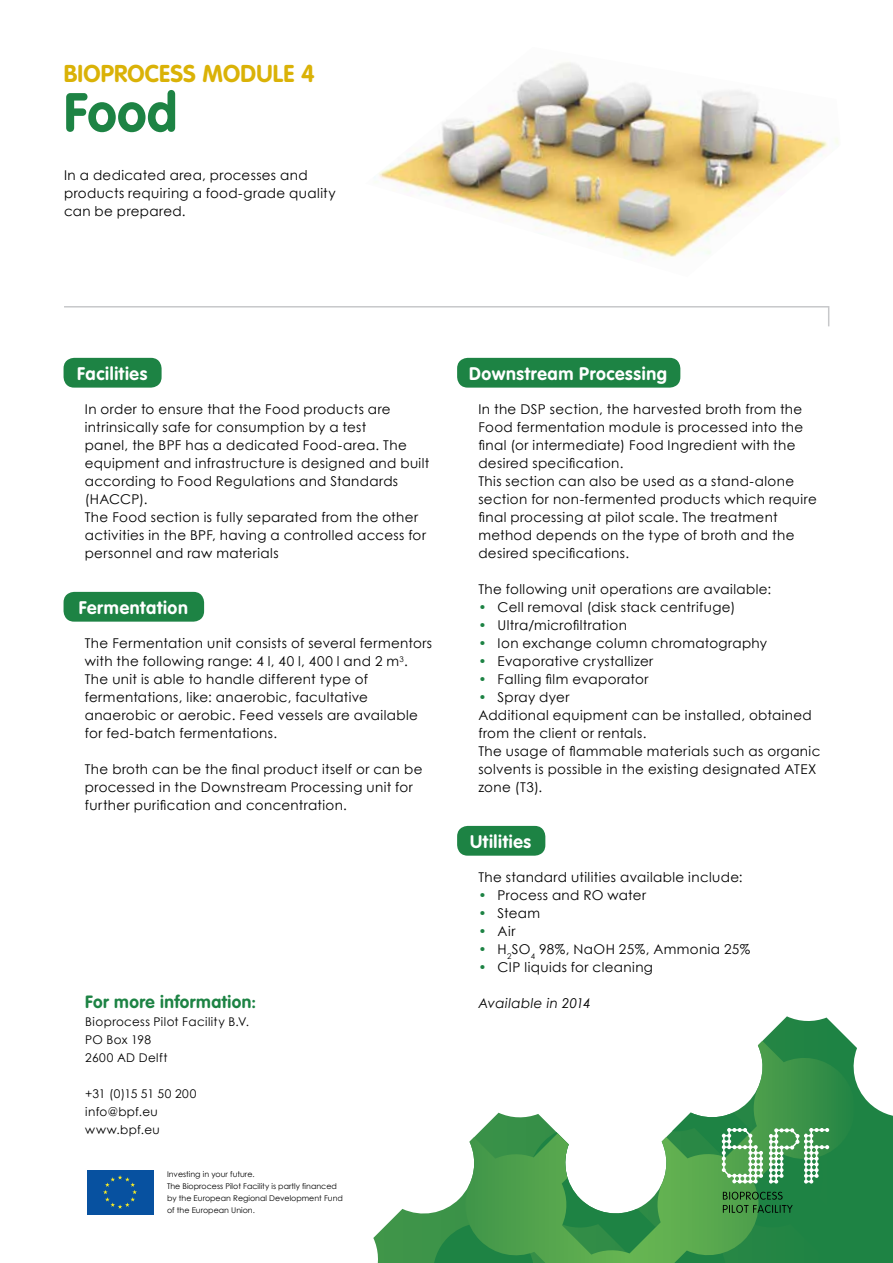
<style>
.page{position:relative;width:893px;height:1263px;background:#fff}
.page>*{position:absolute;margin:0;border:0;box-sizing:border-box;transform-origin:0 0}
.t1{font:700 54px "VAG Rounded Std";color:#1d8344}
.t2{font:700 24px "VAG Rounded Std";letter-spacing:.01em;color:#dab207}
.t3{font:700 18px "VAG Rounded Std";letter-spacing:.035em;color:#fff}
.t4{font:700 17.55px "VAG Rounded Std";letter-spacing:.025em;color:#1d8344}
.t5{font:13.5px/18px "Century Gothic";letter-spacing:.025em;color:#000}
.t6{font:italic 13.5px "Century Gothic";letter-spacing:.03em;color:#000}
.t7{font:12px/18px "Century Gothic";letter-spacing:.03em;color:#000}
.t8{font:7.95px/11.9px "Century Gothic";color:#010101}
.s1{color:#1d8344}
</style>
<div class="page">
<svg style="left:373px;top:1016px;width:509px;height:247px"></svg>
<svg style="left:432px;top:1112px;width:461px;height:151px"></svg>
<svg style="left:462px;top:1041px;width:398px;height:222px"></svg>
<svg style="left:723px;top:1192px;width:69px;height:21px"></svg>
<svg style="left:722px;top:1128px;width:107px;height:55px"></svg>
<img style="left:374px;top:62px;width:465px;height:196px">
<svg style="left:64px;top:306px;width:766px;height:21px"></svg>
<div style="left:64px;top:358px;width:98px;height:30px;background:#1d8344;border-radius:11px"></div>
<div style="left:64px;top:592px;width:140px;height:30px;background:#1d8344;border-radius:11px"></div>
<div style="left:85px;top:1168px;width:70px;height:48px;background:linear-gradient(to right,#0751a0,#0751a0)"></div>
<div style="left:87px;top:1170px;width:67px;height:44px;background:#0751a0"></div>
<svg style="left:103px;top:1175px;width:34px;height:34px"></svg>
<div style="left:457px;top:358px;width:223px;height:30px;background:#1d8344;border-radius:11px"></div>
<div style="left:457px;top:826px;width:88px;height:30px;background:#1d8344;border-radius:11px"></div>
<h2 class="t2" style="left:64px;top:60px;width:252px">BIOPROCESS MODULE 4</h2>
<h1 class="t1" style="left:64px;top:81px;width:115px">Food</h1>
<p class="t5" style="left:64px;top:166px;width:273px">In a dedicated area, processes and products requiring a food-grade quality can be prepared.</p>
<h3 class="t3" style="left:77px;top:363px;width:72px">Facilities</h3>
<p class="t5" style="left:85px;top:400px;width:346px">In order to ensure that the Food products are intrinsically safe for consumption by a test<br>panel, the BPF has a dedicated Food-area. The equipment and infrastructure is designed and built according to Food Regulations and Standards (HACCP).<br>The Food section is fully separated from the other activities in the BPF, having a controlled access for personnel and raw materials</p>
<h3 class="t3" style="left:79px;top:597px;width:111px">Fermentation</h3>
<p class="t5" style="left:85px;top:634px;width:349px">The Fermentation unit consists of several fermentors with the following range: 4 l, 40 l, 400 l and 2 m<sup>3</sup>.<br>The unit is able to handle different type of fermentations, like: anaerobic, facultative anaerobic or aerobic. Feed vessels are available for fed-batch fermentations.</p>
<p class="t5" style="left:85px;top:760px;width:339px">The broth can be the final product itself or can be processed in the Downstream Processing unit for further purification and concentration.</p>
<h3 class="t3" style="left:469px;top:363px;width:199px">Downstream Processing</h3>
<p class="t5" style="left:478px;top:400px;width:340px">In the DSP section, the harvested broth from the Food fermentation module is processed into the final (or intermediate) Food Ingredient with the desired specification.<br>This section can also be used as a stand-alone section for non-fermented products which require final processing at pilot scale. The treatment method depends on the type of broth and the desired specifications.</p>
<p class="t5" style="left:478px;top:580px;width:294px">The following unit operations are available:</p>
<p class="t5" style="left:478px;top:598px;width:259px"><span class="s1">•</span> Cell removal (disk stack centrifuge)</p>
<p class="t5" style="left:478px;top:616px;width:150px"><span class="s1">•</span> Ultra/microfiltration</p>
<p class="t5" style="left:478px;top:634px;width:290px"><span class="s1">•</span> Ion exchange column chromatography</p>
<p class="t5" style="left:478px;top:652px;width:176px"><span class="s1">•</span> Evaporative crystallizer</p>
<p class="t5" style="left:478px;top:670px;width:172px"><span class="s1">•</span> Falling film evaporator</p>
<p class="t5" style="left:478px;top:688px;width:344px"><span class="s1">•</span> Spray dyer<br>Additional equipment can be installed, obtained from the client or rentals.<br>The usage of flammable materials such as organic solvents is possible in the existing designated ATEX zone (T3).</p>
<h3 class="t3" style="left:470px;top:831px;width:63px">Utilities</h3>
<p class="t5" style="left:478px;top:868px;width:266px">The standard utilities available include:</p>
<p class="t5" style="left:478px;top:886px;width:169px"><span class="s1">•</span> Process and RO water</p>
<p class="t5" style="left:478px;top:904px;width:63px"><span class="s1">•</span> Steam</p>
<p class="t5" style="left:478px;top:922px;width:39px"><span class="s1">•</span> Air</p>
<p class="t5" style="left:478px;top:940px;width:273px"><span class="s1">•</span> H<sub>2</sub>SO<sub>4</sub> 98%, NaOH 25%, Ammonia 25%</p>
<p class="t5" style="left:478px;top:958px;width:176px"><span class="s1">•</span> CIP liquids for cleaning</p>
<p class="t4" style="left:85px;top:992px;width:172px">For more information:</p>
<p class="t6" style="left:478px;top:995px;width:114px">Available in 2014</p>
<p class="t7" style="left:85px;top:1012px;width:165px">Bioprocess Pilot Facility B.V.<br>PO Box 198<br>2600 AD Delft</p>
<p class="t7" style="left:85px;top:1084px;width:113px">+31 (0)15 51 50 200 info@bpf.eu www.bpf.eu</p>
<p class="t8" style="left:167px;top:1168px;width:177px">Investing in your future.<br>The Bioprocess Pilot Facility is partly financed by the European Regional Development Fund of the European Union.</p>
</div>
